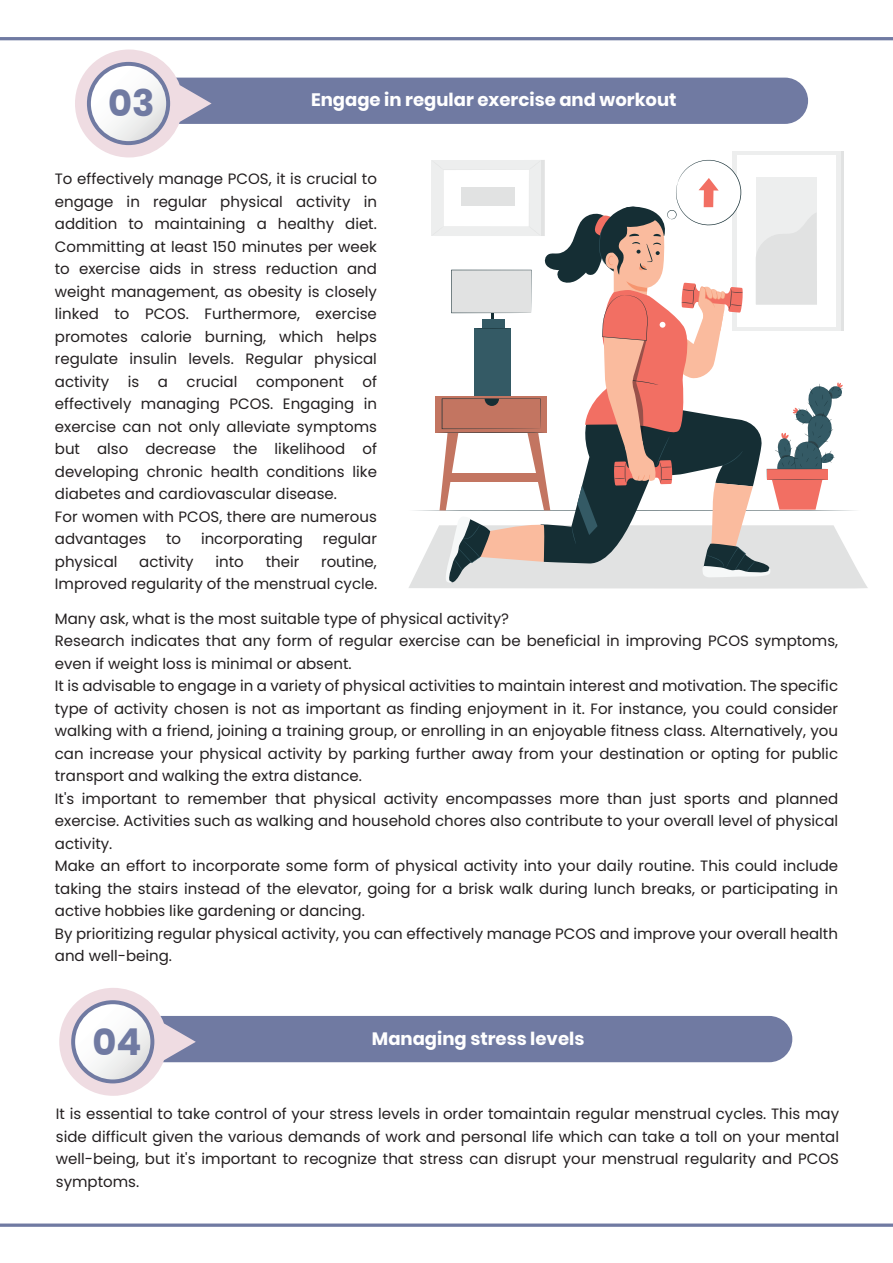
<style>
.page{position:relative;width:893px;height:1263px;background:#fff}
.page>*{position:absolute;margin:0;border:0;box-sizing:border-box;transform-origin:0 0}
.t1{font:700 37.2px "Poppins";color:#707aa2}
.t2{font:700 18px "Poppins";color:#fff}
.t3{font:15px/22.5px "Poppins";color:#231f20}
</style>
<div class="page">
<svg style="left:0;top:1223px;width:893px;height:4px;background:#8991b2"></svg>
<div style="left:92px;top:78px;width:716px;height:46px;background:#707aa2;border-radius:23px"></div>
<svg style="left:75px;top:50px;width:137px;height:107px"></svg>
<svg style="left:87px;top:62px;width:83px;height:83px"></svg>
<svg style="left:91px;top:66px;width:75px;height:75px"></svg>
<hr style="left:0;top:37px;width:893px;height:3px;background:#707aa2">
<div style="left:732px;top:151px;width:108px;height:179px;background:linear-gradient(to right,#f5f6f6,#f5f6f6)"></div>
<svg style="left:409px;top:156px;width:459px;height:433px"></svg>
<div style="left:76px;top:1016px;width:716px;height:46px;background:#707aa2;border-radius:23px"></div>
<svg style="left:59px;top:988px;width:137px;height:108px"></svg>
<svg style="left:71px;top:1000px;width:83px;height:83px"></svg>
<svg style="left:75px;top:1004px;width:75px;height:75px"></svg>
<h1 class="t1" style="left:108px;top:82px;width:48px">03</h1>
<p class="t2" style="left:311px;top:90px;width:367px">Engage in regular exercise and workout</p>
<p class="t3" style="left:55px;top:168px;width:324px">To effectively manage PCOS, it is crucial to engage in regular physical activity in addition to maintaining a healthy diet.<br>Committing at least 150 minutes per week to exercise aids in stress reduction and weight management, as obesity is closely linked to PCOS. Furthermore, exercise promotes calorie burning, which helps regulate insulin levels. Regular physical activity is a crucial component of effectively managing PCOS. Engaging in exercise can not only alleviate symptoms but also decrease the likelihood of developing chronic health conditions like diabetes and cardiovascular disease.<br>For women with PCOS, there are numerous advantages</p>
<p class="t3" style="left:166px;top:528px;width:17px">to</p>
<p class="t3" style="left:201px;top:528px;width:103px">incorporating</p>
<p class="t3" style="left:323px;top:528px;width:56px">regular</p>
<p class="t3" style="left:55px;top:550px;width:64px">physical</p>
<p class="t3" style="left:139px;top:550px;width:56px">activity</p>
<p class="t3" style="left:215px;top:550px;width:30px">into</p>
<p class="t3" style="left:266px;top:550px;width:35px">their</p>
<p class="t3" style="left:55px;top:550px;width:324px;text-align:right">routine,<br>Improved regularity of the menstrual cycle.</p>
<p class="t3" style="left:55px;top:607px;width:785px">Many ask, what is the most suitable type of physical activity?<br>Research indicates that any form of regular exercise can be beneficial in improving PCOS symptoms, even if weight loss is minimal or absent.<br>It is advisable to engage in a variety of physical activities to maintain interest and motivation. The specific type of activity chosen is not as important as finding enjoyment in it. For instance, you could consider walking with a friend, joining a training group, or enrolling in an enjoyable fitness class. Alternatively, you can increase your physical activity by parking further away from your destination or opting for public transport and walking the extra distance.<br>It's important to remember that physical activity encompasses more than just sports and planned exercise. Activities such as walking and household chores also contribute to your overall level of physical activity.<br>Make an effort to incorporate some form of physical activity into your daily routine. This could include taking the stairs instead of the elevator, going for a brisk walk during lunch breaks, or participating in active hobbies like gardening or dancing.<br>By prioritizing regular physical activity, you can effectively manage PCOS and improve your overall health and well-being.</p>
<h1 class="t1" style="left:92px;top:1020px;width:50px">04</h1>
<p class="t2" style="left:372px;top:1028px;width:214px">Managing stress levels</p>
<p class="t3" style="left:56px;top:1103px;width:785px;text-align:justify">It is essential to take control of your stress levels in order tomaintain regular menstrual cycles. This may side difficult given the various demands of work and personal life which can take a toll on your mental well-being, but it's important to recognize that stress can disrupt your menstrual regularity and PCOS symptoms.</p>
</div>
